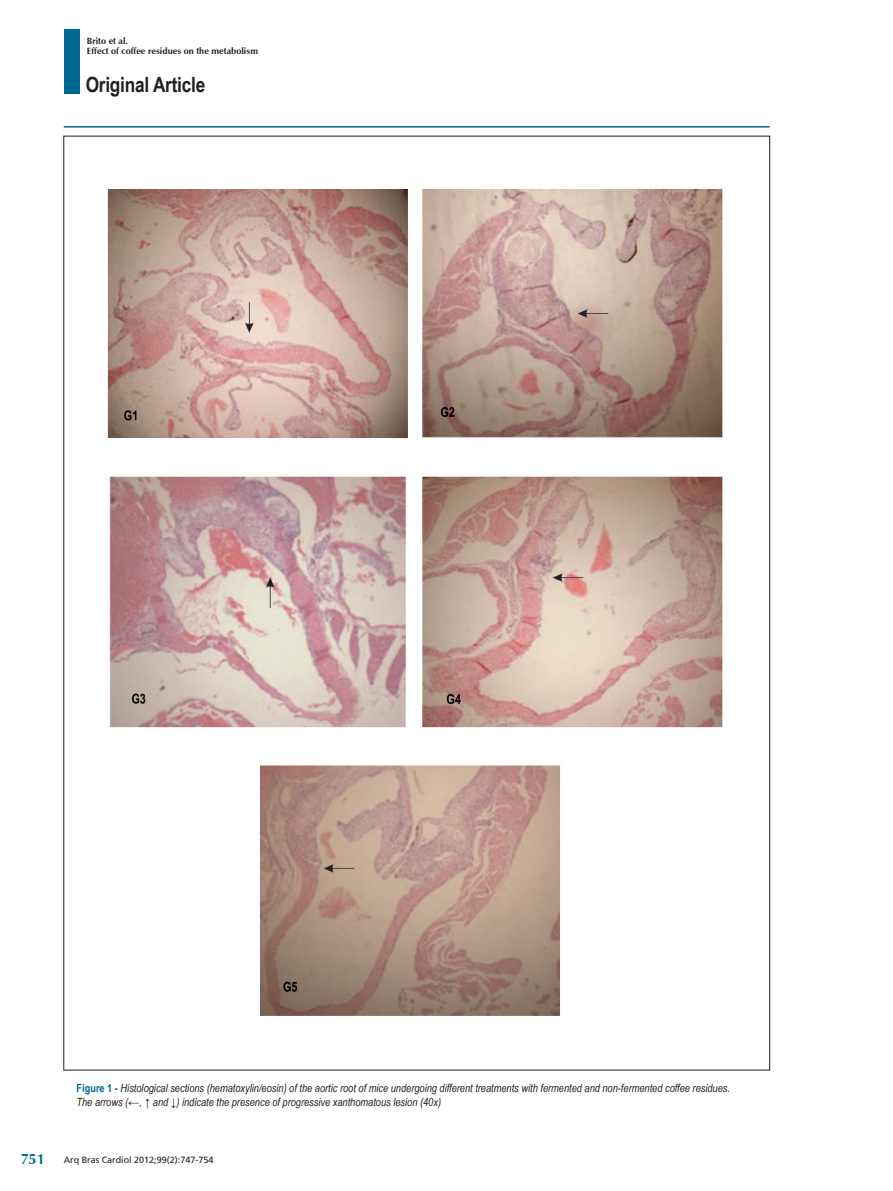
<style>
.page{position:relative;width:893px;height:1191px;background:#fff}
.page>*{position:absolute;margin:0;border:0;box-sizing:border-box;transform-origin:0 0}
.t1{font:700 21px "Arial Narrow";letter-spacing:-.01em;color:#231f20}
.t2{font:700 15px "Zapf Humanist 601 BT";color:#006991}
._05_-_LEGENDA_TABELA{font:italic 11.25px "Arial Narrow";color:#231f20}
.t3{font:700 9px "Zapf Humanist 601 BT";color:#231f20}
.t4{font:9px "Frutiger";color:#231f20}
.s1{font-weight:700;font-style:normal;color:#006991}
</style>
<div class="page">
<hr style="left:64px;top:126px;width:706px;height:2px;background:#006991">
<div style="left:64px;top:29px;width:16px;height:65px;background:#006991"></div>
<img style="left:107px;top:189px;width:616px;height:827px">
<p class="t3" style="left:87px;top:35px;width:43px">Brito et al.</p>
<p class="t3" style="left:87px;top:46px;width:173px">Effect of coffee residues on the metabolism</p>
<h1 class="t1" style="left:86px;top:68px;width:121px">Original Article</h1>
<h2 class="t2" style="left:20px;top:1149px;width:26px">751</h2>
<p class="_05_-_LEGENDA_TABELA" style="left:77px;top:1080px;width:655px"><span class="s1">Figure 1 -</span> Histological sections (hematoxylin/eosin) of the aortic root of mice undergoing different treatments with fermented and non-fermented coffee residues.</p>
<p class="_05_-_LEGENDA_TABELA" style="left:77px;top:1094px;width:366px">The arrows (←, ↑ and ↓) indicate the presence of progressive xanthomatous lesion (40x)</p>
<p class="t4" style="left:64px;top:1154px;width:151px">Arq Bras Cardiol 2012;99(2):747-754</p>
</div>
